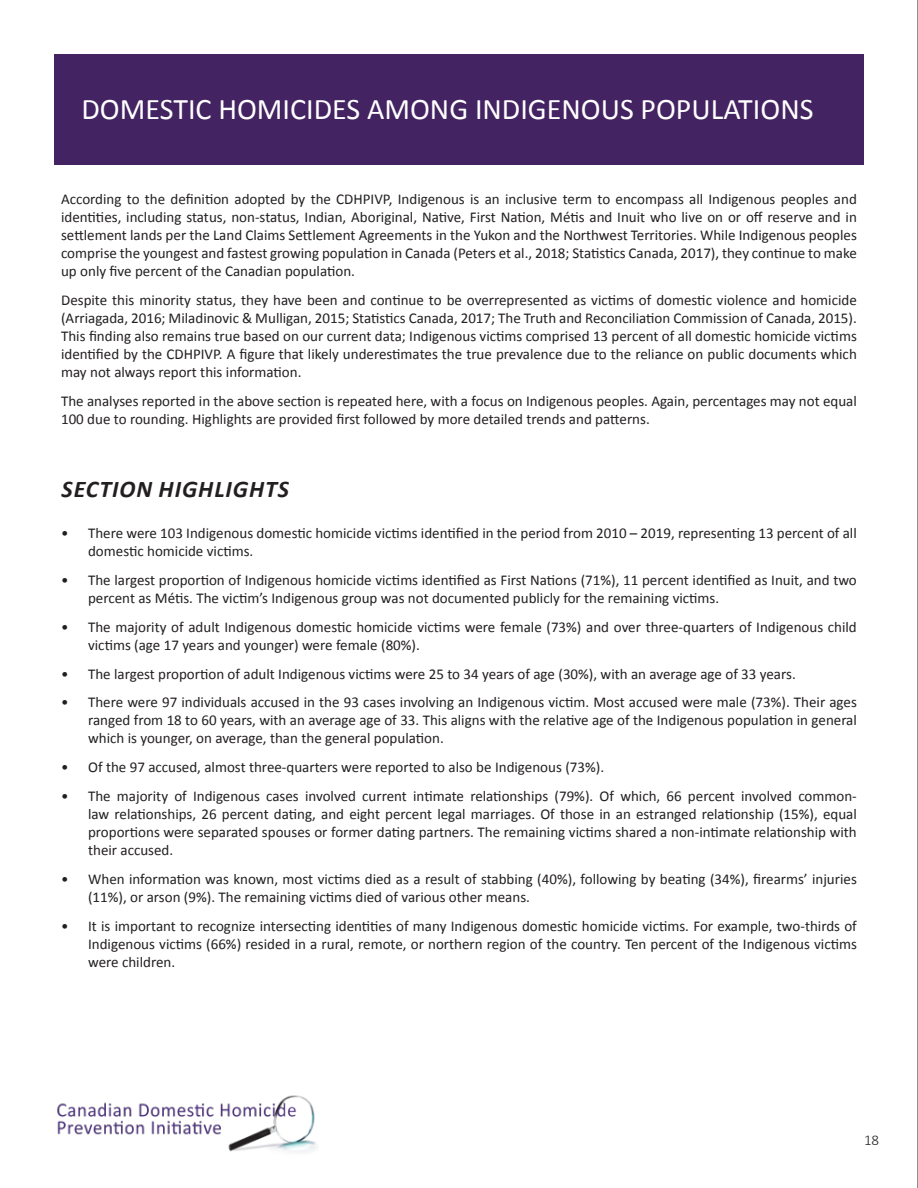
<style>
.page{position:relative;width:918px;height:1188px;background:#fff}
.page>*{position:absolute;margin:0;border:0;box-sizing:border-box;transform-origin:0 0}
.t1{font:30px "Calibri";color:#fff}
.t2{font:italic 700 24px "Calibri";letter-spacing:.04em;color:#231f20}
.t3{font:15px/18px "Calibri";color:#231f20;text-align:justify}
.t4{font:300 15px "Calibri";color:#231f20}
</style>
<div class="page">
<img style="left:57px;top:1095px;width:260px;height:58px">
<div style="left:54px;top:54px;width:810px;height:110px;background:#442362"></div>
<hr style="left:917px;top:0;width:1px;height:1188px;background:#231f20">
<h1 class="t1" style="left:82px;top:91px;width:733px">DOMESTIC HOMICIDES AMONG INDIGENOUS POPULATIONS</h1>
<p class="t3" style="left:61px;top:189px;width:797px">According to the definition adopted by the CDHPIVP, Indigenous is an inclusive term to encompass all Indigenous peoples and identities, including status, non-status, Indian, Aboriginal, Native, First Nation, Métis and Inuit who live on or off reserve and in settlement lands per the Land Claims Settlement Agreements in the Yukon and the Northwest Territories. While Indigenous peoples comprise the youngest and fastest growing population in Canada (Peters et al., 2018; Statistics Canada, 2017), they continue to make up only five percent of the Canadian population.</p>
<p class="t3" style="left:61px;top:290px;width:797px">Despite this minority status, they have been and continue to be overrepresented as victims of domestic violence and homicide (Arriagada, 2016; Miladinovic &amp; Mulligan, 2015; Statistics Canada, 2017; The Truth and Reconciliation Commission of Canada, 2015).<br>This finding also remains true based on our current data; Indigenous victims comprised 13 percent of all domestic homicide victims identified by the CDHPIVP. A figure that likely underestimates the true prevalence due to the reliance on public documents which may not always report this information.</p>
<p class="t3" style="left:61px;top:391px;width:797px">The analyses reported in the above section is repeated here, with a focus on Indigenous peoples. Again, percentages may not equal<br>100 due to rounding. Highlights are provided first followed by more detailed trends and patterns.</p>
<h2 class="t2" style="left:62px;top:474px;width:229px">SECTION HIGHLIGHTS</h2>
<p class="t3" style="left:88px;top:524px;width:770px;text-indent:-27px">• There were 103 Indigenous domestic homicide victims identified in the period from 2010 – 2019, representing 13 percent of all domestic homicide victims.</p>
<p class="t3" style="left:88px;top:570px;width:770px;text-indent:-27px">• The largest proportion of Indigenous homicide victims identified as First Nations (71%), 11 percent identified as Inuit, and two percent as Métis. The victim’s Indigenous group was not documented publicly for the remaining victims.</p>
<p class="t3" style="left:88px;top:617px;width:770px;text-indent:-27px">• The majority of adult Indigenous domestic homicide victims were female (73%) and over three-quarters of Indigenous child victims (age 17 years and younger) were female (80%).</p>
<p class="t3" style="left:61px;top:664px;width:736px">• The largest proportion of adult Indigenous victims were 25 to 34 years of age (30%), with an average age of 33 years.</p>
<p class="t3" style="left:88px;top:693px;width:770px;text-indent:-27px">• There were 97 individuals accused in the 93 cases involving an Indigenous victim. Most accused were male (73%). Their ages ranged from 18 to 60 years, with an average age of 33. This aligns with the relative age of the Indigenous population in general which is younger, on average, than the general population.</p>
<p class="t3" style="left:61px;top:758px;width:545px">• Of the 97 accused, almost three-quarters were reported to also be Indigenous (73%).</p>
<p class="t3" style="left:88px;top:786px;width:770px;text-indent:-27px">• The majority of Indigenous cases involved current intimate relationships (79%). Of which, 66 percent involved common&shy;law relationships, 26 percent dating, and eight percent legal marriages. Of those in an estranged relationship (15%), equal proportions were separated spouses or former dating partners. The remaining victims shared a non-intimate relationship with their accused.</p>
<p class="t3" style="left:88px;top:869px;width:770px;text-indent:-27px">• When information was known, most victims died as a result of stabbing (40%), following by beating (34%), firearms’ injuries (11%), or arson (9%). The remaining victims died of various other means.</p>
<p class="t3" style="left:88px;top:916px;width:770px;text-indent:-27px">• It is important to recognize intersecting identities of many Indigenous domestic homicide victims. For example, two-thirds of Indigenous victims (66%) resided in a rural, remote, or northern region of the country. Ten percent of the Indigenous victims were children.</p>
<p class="t4" style="left:864px;top:1131px;width:17px">18</p>
</div>
